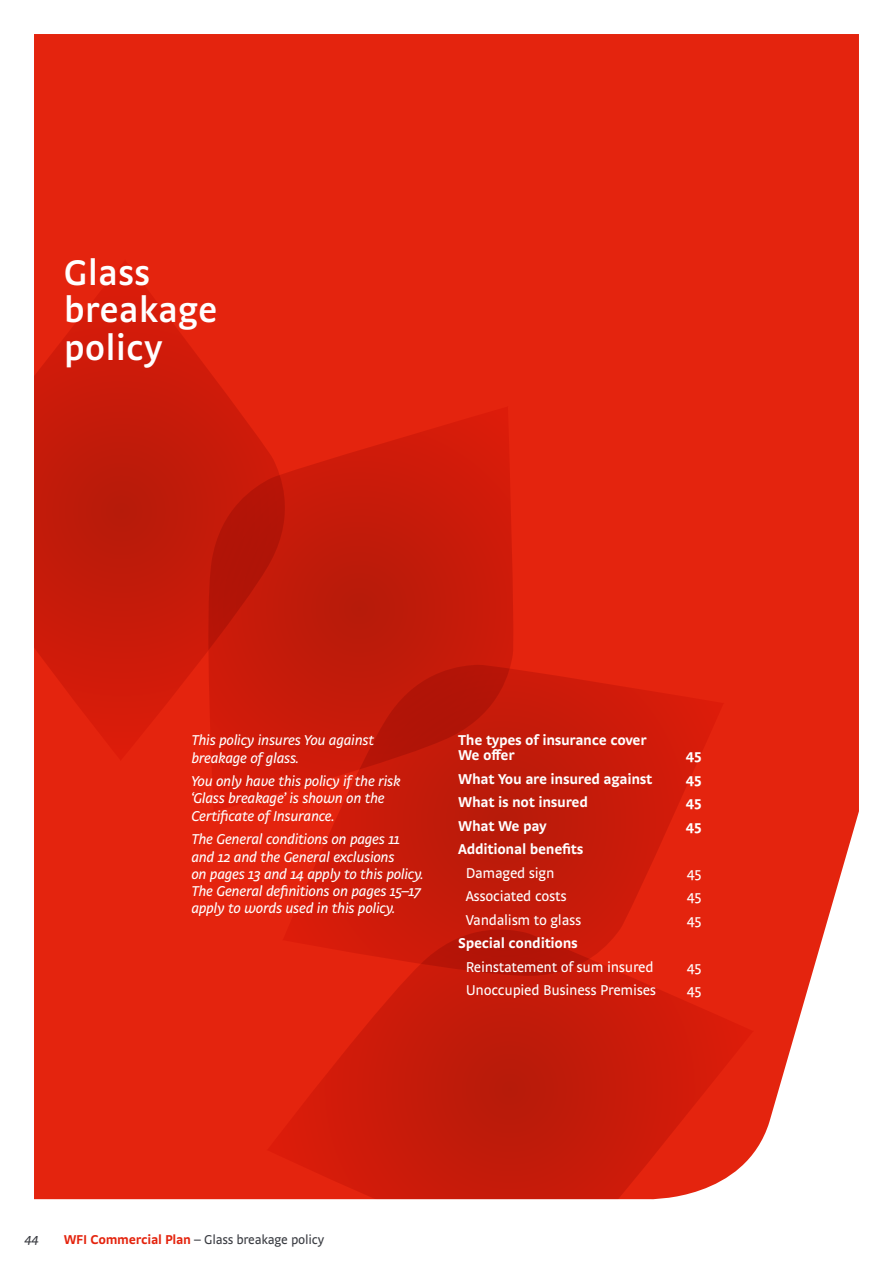
<style>
.page{position:relative;width:893px;height:1263px;background:#fff}
.page>*{position:absolute;margin:0;border:0;box-sizing:border-box;transform-origin:0 0}
._02_Section_heading{font:600 37.5px/37.5px "Strada OT";color:#fff}
._06_Copy_Italic{font:italic 15px/17.2px "Strada OT";letter-spacing:-.02em;color:#fff}
._03_Circles_text{font:700 15px/15px "Strada OT";letter-spacing:-.02em;color:#fff}
.Index_-_indents{font:15px "Strada OT";letter-spacing:-.02em;color:#fff}
.t1{font:13.5px "Strada OT";letter-spacing:-.02em;color:#3a3c42}
.t2{font:italic 13.5px "Strada OT";color:#3a3c42}
.s1{font-weight:700;color:#e4240e}
</style>
<div class="page">
<div style="left:34px;top:34px;width:825px;height:1166px;background:#e4240e"></div>
<svg style="left:282px;top:664px;width:442px;height:258px;background:#ce1d0a"></svg>
<svg style="left:204px;top:406px;width:311px;height:406px;background:#c81b0a"></svg>
<svg style="left:34px;top:259px;width:262px;height:502px;background:#ce1d0a"></svg>
<svg style="left:266px;top:922px;width:488px;height:278px;background:#d0200e"></svg>
<p class="_02_Section_heading" style="left:64px;top:253px;width:155px">Glass breakage policy</p>
<p class="_06_Copy_Italic" style="left:191px;top:732px;width:184px">This policy insures You against breakage of glass.</p>
<p class="_06_Copy_Italic" style="left:191px;top:773px;width:211px">You only have this policy if the risk ‘Glass breakage’ is shown on the<br>Certificate of Insurance.</p>
<p class="_06_Copy_Italic" style="left:191px;top:831px;width:234px">The General conditions on pages 11 and 12 and the General exclusions<br>on pages 13 and 14 apply to this policy.<br>The General definitions on pages 15–17 apply to words used in this policy.</p>
<p class="_03_Circles_text" style="left:458px;top:733px;width:190px">The types of insurance cover<br>We offer</p>
<p class="_03_Circles_text" style="left:686px;top:748px;width:17px">45</p>
<p class="_03_Circles_text" style="left:458px;top:771px;width:196px">What You are insured against</p>
<p class="_03_Circles_text" style="left:686px;top:771px;width:17px">45</p>
<p class="_03_Circles_text" style="left:458px;top:795px;width:131px">What is not insured</p>
<p class="_03_Circles_text" style="left:686px;top:795px;width:17px">45</p>
<p class="_03_Circles_text" style="left:458px;top:818px;width:90px">What We pay</p>
<p class="_03_Circles_text" style="left:686px;top:818px;width:17px">45</p>
<p class="_03_Circles_text" style="left:458px;top:842px;width:127px">Additional benefits</p>
<p class="Index_-_indents" style="left:466px;top:864px;width:90px">Damaged sign</p>
<p class="Index_-_indents" style="left:687px;top:864px;width:16px">45</p>
<p class="Index_-_indents" style="left:466px;top:888px;width:102px">Associated costs</p>
<p class="Index_-_indents" style="left:687px;top:888px;width:16px">45</p>
<p class="Index_-_indents" style="left:466px;top:911px;width:117px">Vandalism to glass</p>
<p class="Index_-_indents" style="left:687px;top:911px;width:16px">45</p>
<p class="_03_Circles_text" style="left:458px;top:936px;width:121px">Special conditions</p>
<p class="Index_-_indents" style="left:466px;top:958px;width:189px">Reinstatement of sum insured</p>
<p class="Index_-_indents" style="left:687px;top:958px;width:16px">45</p>
<p class="Index_-_indents" style="left:466px;top:982px;width:192px">Unoccupied Business Premises</p>
<p class="Index_-_indents" style="left:687px;top:982px;width:16px">45</p>
<p class="t2" style="left:25px;top:1231px;width:15px">44</p>
<p class="t1" style="left:64px;top:1231px;width:262px"><span class="s1">WFI Commercial Plan</span> – Glass breakage policy</p>
</div>
